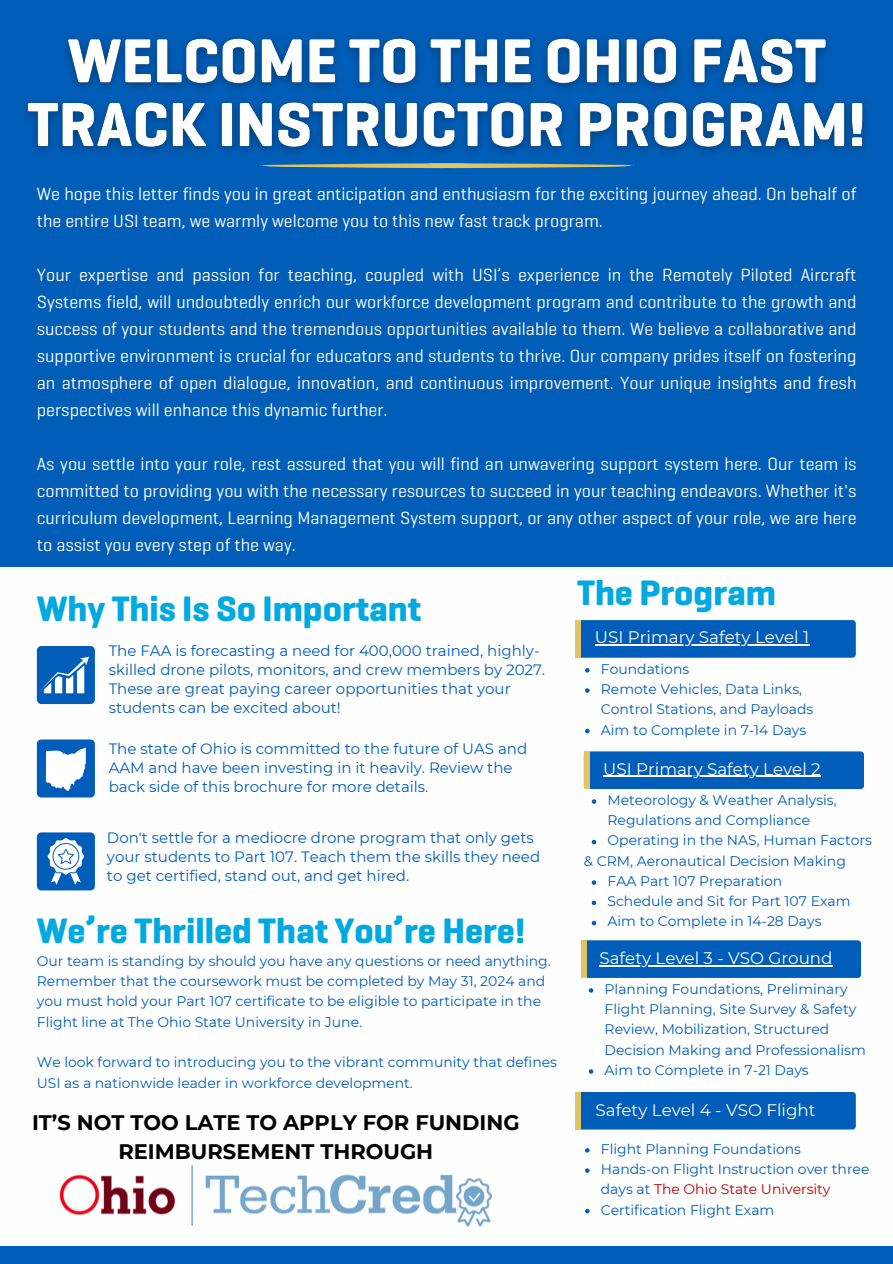
<style>
.page{position:relative;width:893px;height:1264px;background:#fff}
.page>*{position:absolute;margin:0;border:0;box-sizing:border-box;transform-origin:0 0}
.t1{font:700 36px "Geogrotesque";color:#00a9e0}
.t2{font:700 21px/29.2px "Montserrat";color:#000;text-align:center}
.t3{font:18px/27px "Geogrotesque";color:#fff;text-align:justify}
.t4{font:16.65px "Montserrat";color:#fff}
.t5{font:15px/19.2px "Montserrat";color:#005db9}
.t6{font:13.95px/20.2px "Montserrat";color:#005db9}
.s1{color:#b00}
</style>
<div class="page">
<div style="left:0;top:0;width:892px;height:1263px;background:#005eb8"></div>
<svg style="left:266px;top:166px;width:362px;height:2px"></svg>
<div style="left:0;top:566px;width:892px;height:679px;background:#fffefe"></div>
<svg style="left:37px;top:646px;width:58px;height:58px;background:#2d79c5"></svg>
<svg style="left:37px;top:739px;width:58px;height:58px"></svg>
<svg style="left:37px;top:832px;width:58px;height:58px"></svg>
<div style="left:575px;top:1091px;width:280px;height:38px;background:#005db9;border-radius:3px"></div>
<div style="left:575px;top:1091px;width:6px;height:38px;background:#ddc564"></div>
<div style="left:581px;top:940px;width:280px;height:37px;background:#005db9;border-radius:3px"></div>
<div style="left:581px;top:940px;width:5px;height:37px;background:#ddc564"></div>
<div style="left:583px;top:751px;width:280px;height:38px;background:#005db9;border-radius:3px"></div>
<div style="left:583px;top:751px;width:6px;height:38px;background:#ddc564"></div>
<div style="left:575px;top:620px;width:280px;height:37px;background:#005db9;border-radius:3px"></div>
<div style="left:575px;top:620px;width:6px;height:37px;background:#ddc564"></div>
<img style="left:60px;top:1165px;width:431px;height:61px">
<img style="left:25px;top:37px;width:842px;height:129px">
<svg style="left:585px;top:1148px;width:4px;height:4px"></svg>
<svg style="left:585px;top:1168px;width:4px;height:4px"></svg>
<svg style="left:585px;top:1208px;width:4px;height:5px"></svg>
<svg style="left:588px;top:988px;width:5px;height:4px"></svg>
<svg style="left:588px;top:1069px;width:5px;height:4px"></svg>
<hr style="left:599px;top:965px;width:233px;height:1px;background:#fff">
<hr style="left:603px;top:776px;width:217px;height:1px;background:#fff">
<svg style="left:585px;top:668px;width:4px;height:4px"></svg>
<svg style="left:585px;top:688px;width:4px;height:5px"></svg>
<svg style="left:585px;top:729px;width:4px;height:4px"></svg>
<hr style="left:595px;top:644px;width:214px;height:1px;background:#fff">
<svg style="left:591px;top:799px;width:5px;height:4px"></svg>
<svg style="left:591px;top:839px;width:5px;height:5px"></svg>
<svg style="left:591px;top:880px;width:5px;height:4px"></svg>
<svg style="left:591px;top:900px;width:5px;height:5px"></svg>
<svg style="left:591px;top:920px;width:5px;height:5px"></svg>
<h2 class="t3" style="left:37px;top:180px;width:821px">We hope this letter finds you in great anticipation and enthusiasm for the exciting journey ahead. On behalf of the entire USI team, we warmly welcome you to this new fast track program.</h2>
<p class="t3" style="left:37px;top:261px;width:821px">Your expertise and passion for teaching, coupled with USI’s experience in the Remotely Piloted Aircraft Systems field, will undoubtedly enrich our workforce development program and contribute to the growth and success of your students and the tremendous opportunities available to them. We believe a collaborative and supportive environment is crucial for educators and students to thrive. Our company prides itself on fostering an atmosphere of open dialogue, innovation, and continuous improvement. Your unique insights and fresh perspectives will enhance this dynamic further.</p>
<p class="t3" style="left:37px;top:450px;width:821px">As you settle into your role, rest assured that you will find an unwavering support system here. Our team is committed to providing you with the necessary resources to succeed in your teaching endeavors. Whether it's curriculum development, Learning Management System support, or any other aspect of your role, we are here to assist you every step of the way.</p>
<h4 class="t1" style="left:37px;top:586px;width:385px">Why This Is So Important</h4>
<h4 class="t5" style="left:109px;top:640px;width:438px">The FAA is forecasting a need for 400,000 trained, highly&shy;skilled drone pilots, monitors, and crew members by 2027.<br>These are great paying career opportunities that your students can be excited about!</h4>
<h4 class="t5" style="left:109px;top:739px;width:420px">The state of Ohio is committed to the future of UAS and<br>AAM and have been investing in it heavily. Review the back side of this brochure for more details.</h4>
<p class="t5" style="left:107px;top:828px;width:435px">Don't settle for a mediocre drone program that only gets your students to Part 107. Teach them the skills they need to get certified, stand out, and get hired.</p>
<h4 class="t1" style="left:37px;top:908px;width:490px">We’re Thrilled That You’re Here!</h4>
<p class="t6" style="left:37px;top:950px;width:515px">Our team is standing by should you have any questions or need anything.<br>Remember that the coursework must be completed by May 31, 2024 and you must hold your Part 107 certificate to be eligible to participate in the Flight line at The Ohio State University in June.</p>
<p class="t6" style="left:37px;top:1052px;width:521px">We look forward to introducing you to the vibrant community that defines<br>USI as a nationwide leader in workforce development.</p>
<p class="t2" style="left:32px;top:1107px;width:489px">IT’S NOT TOO LATE TO APPLY FOR FUNDING<br>REIMBURSEMENT THROUGH</p>
<p class="t1" style="left:577px;top:570px;width:200px">The Program</p>
<p class="t4" style="left:595px;top:627px;width:216px">USI Primary Safety Level 1</p>
<h2 class="t6" style="left:600px;top:658px;width:90px">Foundations</h2>
<h4 class="t6" style="left:600px;top:679px;width:214px">Remote Vehicles, Data Links,<br>Control Stations, and Payloads</h4>
<p class="t6" style="left:600px;top:719px;width:207px">Aim to Complete in 7-14 Days</p>
<p class="t4" style="left:603px;top:758px;width:219px">USI Primary Safety Level 2</p>
<h4 class="t6" style="left:607px;top:789px;width:231px">Meteorology &amp; Weather Analysis,<br>Regulations and Compliance</h4>
<p class="t6" style="left:607px;top:830px;width:266px">Operating in the NAS, Human Factors</p>
<p class="t6" style="left:583px;top:850px;width:263px">&amp; CRM, Aeronautical Decision Making</p>
<p class="t6" style="left:607px;top:870px;width:176px">FAA Part 107 Preparation</p>
<p class="t6" style="left:607px;top:891px;width:244px">Schedule and Sit for Part 107 Exam</p>
<p class="t6" style="left:607px;top:911px;width:215px">Aim to Complete in 14-28 Days</p>
<h3 class="t4" style="left:599px;top:948px;width:235px">Safety Level 3 - VSO Ground</h3>
<p class="t6" style="left:604px;top:978px;width:263px">Planning Foundations, Preliminary Flight Planning, Site Survey &amp; Safety Review, Mobilization, Structured Decision Making and Professionalism</p>
<p class="t6" style="left:604px;top:1059px;width:205px">Aim to Complete in 7-21 Days</p>
<h2 class="t4" style="left:595px;top:1099px;width:221px">Safety Level 4 - VSO Flight</h2>
<p class="t6" style="left:600px;top:1138px;width:202px">Flight Planning Foundations</p>
<p class="t6" style="left:600px;top:1158px;width:270px">Hands-on Flight Instruction over three days at <span class="s1">The Ohio State University</span></p>
<p class="t6" style="left:600px;top:1199px;width:175px">Certification Flight Exam</p>
</div>
